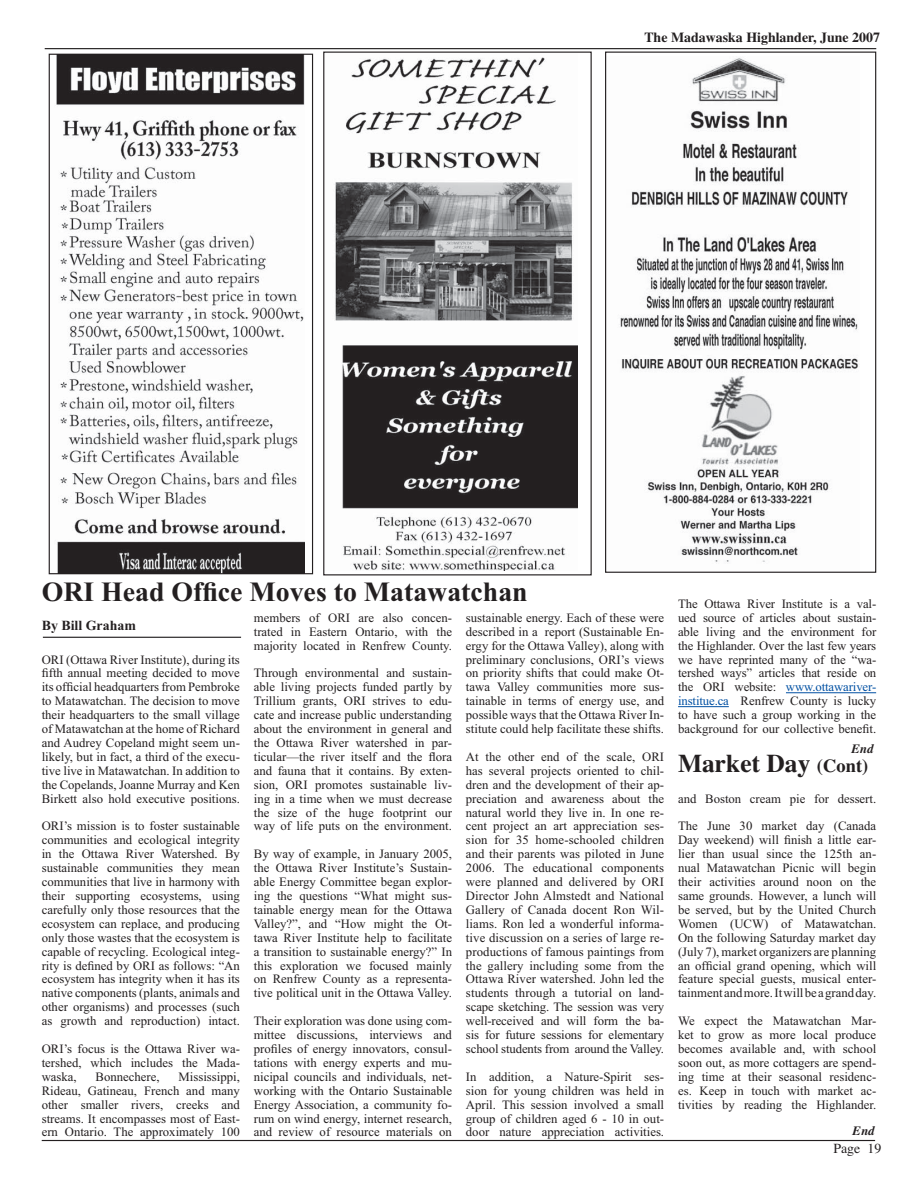
<style>
.page{position:relative;width:918px;height:1188px;background:#fff}
.page>*{position:absolute;margin:0;border:0;box-sizing:border-box;transform-origin:0 0}
.t1{font:700 27.75px "Times New Roman";color:#231f20}
.t2{font:700 25.5px "Times";color:#231f20}
.t3{font:700 13.95px "Times";color:#231f20}
.t4{font:700 13.95px "Times New Roman";color:#231f20}
.t5{font:13.95px "Times";color:#231f20}
.t6{font:12.75px/14px "Times New Roman";color:#231f20;text-align:justify}
.t7{font:italic 700 12.75px "Times";color:#231f20}
.s1{color:#0050a3}
.s2{font-size:18.6px}
</style>
<div class="page">
<hr style="left:42px;top:1140px;width:833px;height:1px;background:#231f20">
<hr style="left:45px;top:48px;width:831px;height:1px;background:#231f20">
<img style="left:620px;top:58px;width:238px;height:504px">
<div style="left:605px;top:52px;width:271px;height:521px;border:1px solid #231f20"></div>
<img style="left:56px;top:56px;width:249px;height:516px">
<div style="left:49px;top:54px;width:264px;height:520px;border:1px solid #231f20"></div>
<img style="left:335px;top:57px;width:243px;height:514px">
<div style="left:323px;top:52px;width:269px;height:523px;border:1px solid #231f20"></div>
<hr style="left:786px;top:692px;width:90px;height:1px;background:#0050a3">
<hr style="left:678px;top:706px;width:51px;height:1px;background:#0050a3">
<hr style="left:43px;top:637px;width:198px;height:1px;background:#231f20">
<p class="t3" style="left:644px;top:33px;width:237px">The Madawaska Highlander, June 2007</p>
<h1 class="t1" style="left:42px;top:583px;width:487px">ORI Head Office Moves to Matawatchan</h1>
<p class="t4" style="left:42px;top:620px;width:96px">By Bill Graham</p>
<p class="t6" style="left:42px;top:654px;width:200px">ORI (Ottawa River Institute), during its fifth annual meeting decided to move its official headquarters from Pembroke to Matawatchan. The decision to move their headquarters to the small village of Matawatchan at the home of Richard and Audrey Copeland might seem un&shy;likely, but in fact, a third of the execu&shy;tive live in Matawatchan. In addition to the Copelands, Joanne Murray and Ken Birkett also hold executive positions.</p>
<p class="t6" style="left:42px;top:820px;width:200px">ORI’s mission is to foster sustainable communities and ecological integrity in the Ottawa River Watershed. By sustainable communities they mean communities that live in harmony with their supporting ecosystems, using carefully only those resources that the ecosystem can replace, and producing only those wastes that the ecosystem is capable of recycling. Ecological integ&shy;rity is defined by ORI as follows: “An ecosystem has integrity when it has its native components (plants, animals and other organisms) and processes (such as growth and reproduction) intact.</p>
<p class="t6" style="left:42px;top:1043px;width:200px">ORI’s focus is the Ottawa River wa&shy;tershed, which includes the Mada&shy;waska,</p>
<p class="t6" style="left:42px;top:1071px;width:200px;text-indent:137px">Mississippi, Rideau, Gatineau, French and many other smaller rivers, creeks and streams. It encompasses most of East&shy;ern Ontario. The approximately 100</p>
<p class="t6" style="left:96px;top:1071px;width:66px">Bonnechere,</p>
<p class="t6" style="left:254px;top:612px;width:200px">members of ORI are also concen&shy;trated in Eastern Ontario, with the majority located in Renfrew County.</p>
<p class="t6" style="left:254px;top:667px;width:200px">Through environmental and sustain&shy;able living projects funded partly by Trillium grants, ORI strives to edu&shy;cate and increase public understanding about the environment in general and the Ottawa River watershed in par&shy;ticular—the river itself and the flora and fauna that it contains. By exten&shy;sion, ORI promotes sustainable liv&shy;ing in a time when we must decrease the size of the huge footprint our way of life puts on the environment.</p>
<p class="t6" style="left:254px;top:848px;width:200px">By way of example, in January 2005, the Ottawa River Institute’s Sustain&shy;able Energy Committee began explor&shy;ing the questions “What might sus&shy;tainable energy mean for the Ottawa Valley?”, and “How might the Ot&shy;tawa River Institute help to facilitate a transition to sustainable energy?” In this exploration we focused mainly on Renfrew County as a representa&shy;tive political unit in the Ottawa Valley.</p>
<p class="t6" style="left:254px;top:1015px;width:200px">Their exploration was done using com&shy;mittee discussions, interviews and profiles of energy innovators, consul&shy;tations with energy experts and mu&shy;nicipal councils and individuals, net&shy;working with the Ontario Sustainable Energy Association, a community fo&shy;rum on wind energy, internet research, and review of resource materials on</p>
<p class="t6" style="left:466px;top:612px;width:200px">sustainable energy. Each of these were described in a report (Sustainable En&shy;ergy for the Ottawa Valley), along with preliminary conclusions, ORI’s views on priority shifts that could make Ot&shy;tawa Valley communities more sus&shy;tainable in terms of energy use, and possible ways that the Ottawa River In&shy;stitute could help facilitate these shifts.</p>
<p class="t6" style="left:466px;top:751px;width:200px">At the other end of the scale, ORI has several projects oriented to chil&shy;dren and the development of their ap&shy;preciation and awareness about the natural world they live in. In one re&shy;cent project an art appreciation ses&shy;sion for 35 home-schooled children and their parents was piloted in June 2006. The educational components were planned and delivered by ORI Director John Almstedt and National Gallery of Canada docent Ron Wil&shy;liams. Ron led a wonderful informa&shy;tive discussion on a series of large re&shy;productions of famous paintings from the gallery including some from the Ottawa River watershed. John led the students through a tutorial on land&shy;scape sketching. The session was very well-received and will form the ba&shy;sis for future sessions for elementary school students from around the Valley.</p>
<p class="t6" style="left:466px;top:1071px;width:200px">In addition, a Nature-Spirit ses&shy;sion for young children was held in April. This session involved a small group of children aged 6 - 10 in out&shy;door nature appreciation activities.</p>
<p class="t6" style="left:678px;top:598px;width:200px">The Ottawa River Institute is a val&shy;ued source of articles about sustain&shy;able living and the environment for the Highlander. Over the last few years we have reprinted many of the “wa&shy;tershed ways” articles that reside on the ORI website: <span class="s1">www.ottawariver&shy;institue.ca</span> Renfrew County is lucky to have such a group working in the background for our collective benefit.</p>
<p class="t7" style="left:851px;top:745px;width:23px">End</p>
<h2 class="t2" style="left:678px;top:754px;width:192px">Market Day <span class="s2">(Cont)</span></h2>
<p class="t6" style="left:678px;top:786px;width:200px;line-height:27.8px">and Boston cream pie for dessert.<br>The June 30 market day (Canada</p>
<p class="t6" style="left:678px;top:834px;width:200px">Day weekend) will finish a little ear&shy;lier than usual since the 125th an&shy;nual Matawatchan Picnic will begin their activities around noon on the same grounds. However, a lunch will be served, but by the United Church Women (UCW) of Matawatchan.<br>On the following Saturday market day (July 7), market organizers are planning an official grand opening, which will feature special guests, musical enter&shy;tainment and more. It will be a grand day.</p>
<p class="t6" style="left:678px;top:1015px;width:200px">We expect the Matawatchan Mar&shy;ket to grow as more local produce becomes available and, with school soon out, as more cottagers are spend&shy;ing time at their seasonal residenc&shy;es. Keep in touch with market ac&shy;tivities by reading the Highlander.</p>
<p class="t7" style="left:853px;top:1126px;width:23px">End</p>
<p class="t5" style="left:833px;top:1143px;width:49px">Page 19</p>
</div>
